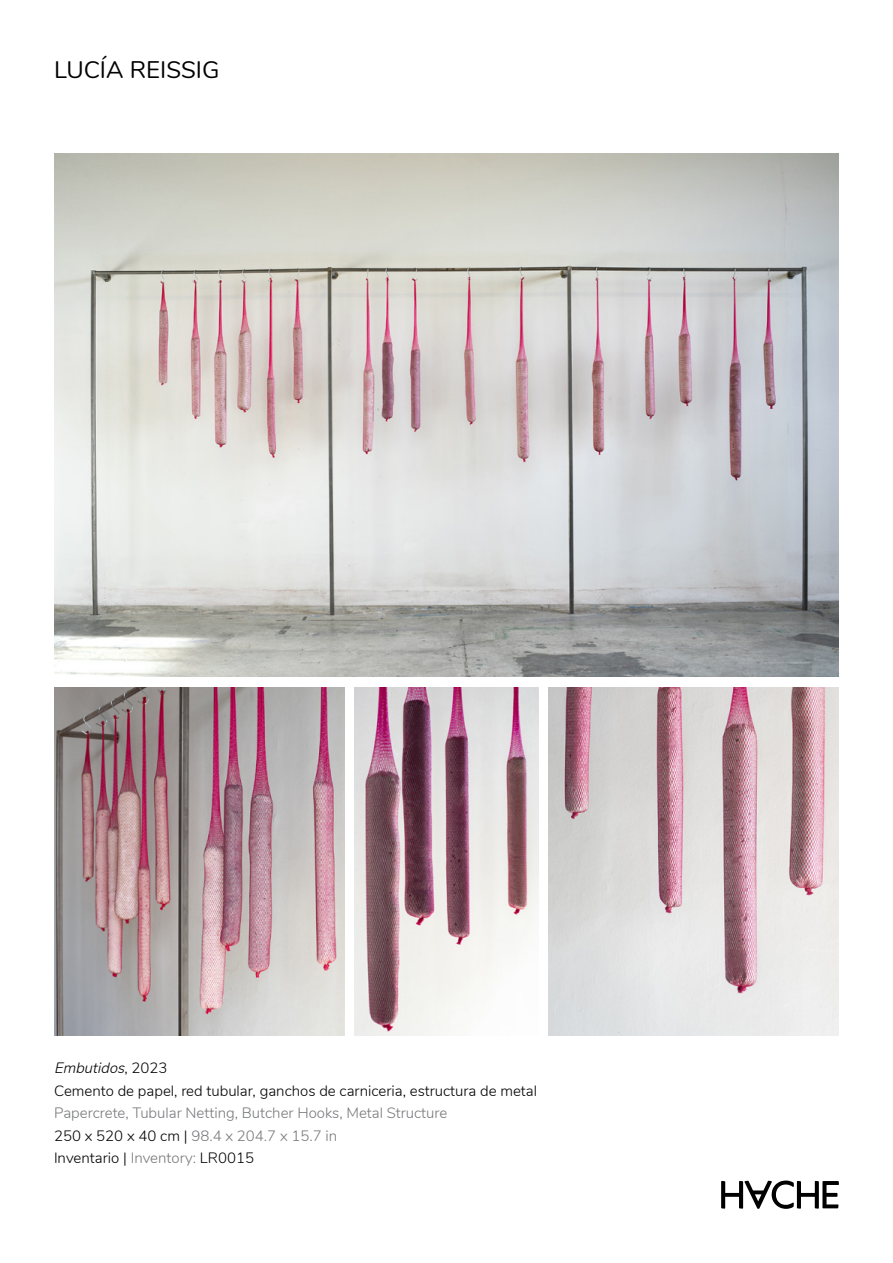
<style>
.page{position:relative;width:893px;height:1263px;background:#fff}
.page>*{position:absolute;margin:0;border:0;box-sizing:border-box;transform-origin:0 0}
.t1{font:24px "Nunito";color:#000}
.t2{font:300 15px/22.5px "Nunito";color:#77787b}
.t3{font:300 15px/22.5px "Nunito";color:#000}
.s1{font-style:italic}
.s2{color:#000}
</style>
<div class="page">
<svg style="left:721px;top:1180px;width:118px;height:29px"></svg>
<img style="left:54px;top:153px;width:785px;height:523px">
<img style="left:54px;top:687px;width:290px;height:349px">
<img style="left:549px;top:687px;width:290px;height:349px">
<img style="left:355px;top:687px;width:183px;height:349px">
<h1 class="t1" style="left:54px;top:52px;width:167px">LUCÍA REISSIG</h1>
<p class="t3" style="left:54px;top:1056px;width:485px"><span class="s1">Embutidos</span>, 2 0 2 3<br>Cemento de papel, red tubular, ganchos de carniceria, estructura de metal</p>
<p class="t2" style="left:54px;top:1101px;width:395px">Papercrete, Tubular Netting, Butcher Hooks, Metal Structure<br><span class="s2">250 x 520 x 40 cm |</span> 98.4 x 204.7 x 15.7 in<br><span class="s2">Inventario |</span> Inventory: <span class="s2">LR0015</span></p>
</div>
